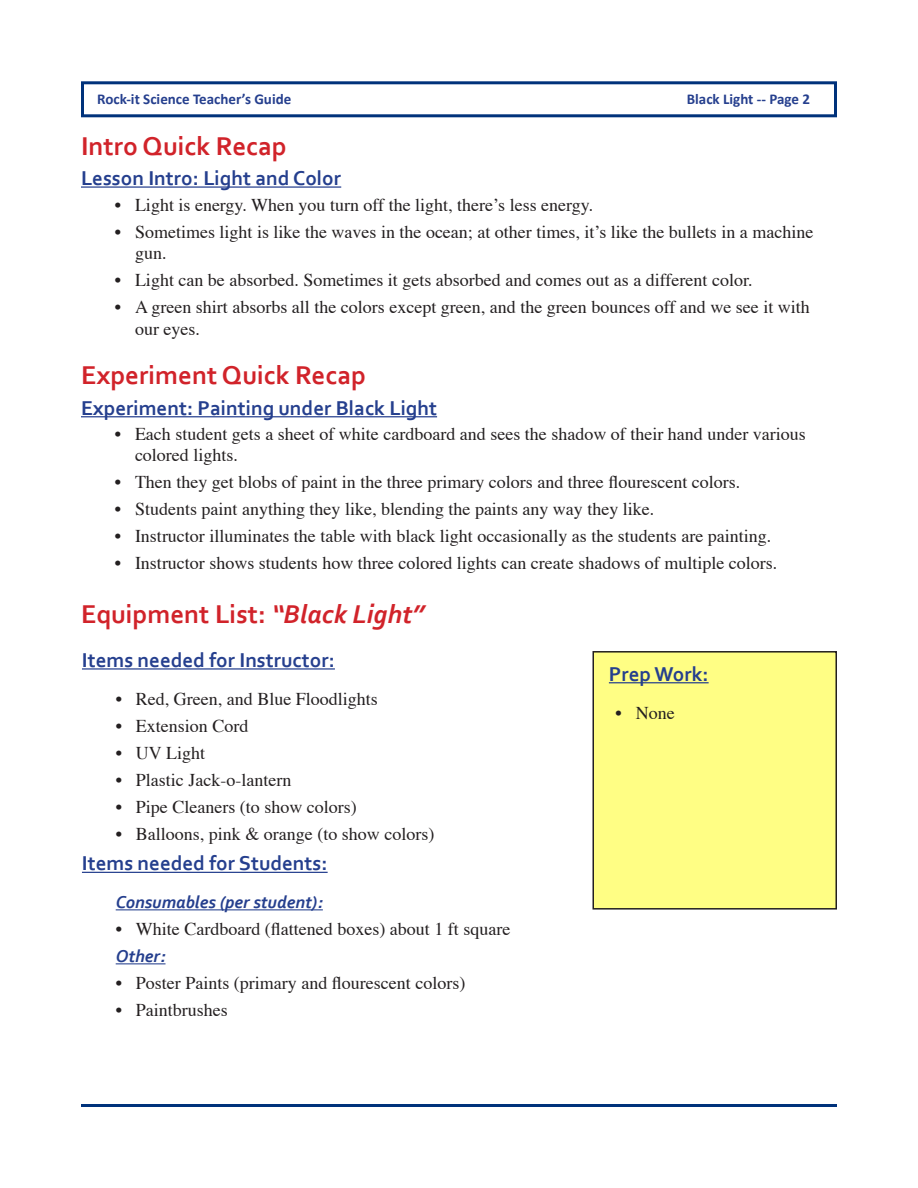
<style>
.page{position:relative;width:918px;height:1188px;background:#fff}
.page>*{position:absolute;margin:0;border:0;box-sizing:border-box;transform-origin:0 0}
.t1{font:700 27px "Corbel";color:#d1232a}
.t2{font:700 21px "Corbel";color:#253f8e}
.t3{font:18px/21.6px "Times";color:#231f20}
.t4{font:italic 700 18px "Corbel";color:#253f8e}
.t5{font:700 15px "Calibri";color:#253f8e}
.s1{font-style:italic}
</style>
<div class="page">
<div style="left:81px;top:81px;width:756px;height:36px;border:3px solid #00327b"></div>
<hr style="left:81px;top:1104px;width:756px;height:3px;background:#00327b">
<hr style="left:81px;top:186px;width:260px;height:2px;background:#253f8e">
<hr style="left:81px;top:416px;width:356px;height:1px;background:#253f8e">
<hr style="left:82px;top:668px;width:253px;height:2px;background:#253f8e">
<hr style="left:82px;top:872px;width:246px;height:1px;background:#253f8e">
<hr style="left:116px;top:909px;width:207px;height:1px;background:#253f8e">
<hr style="left:116px;top:963px;width:50px;height:1px;background:#253f8e">
<div style="left:593px;top:652px;width:243px;height:257px;background:#fffe84"></div>
<div style="left:592px;top:651px;width:245px;height:259px;border:2px solid #231f20"></div>
<hr style="left:609px;top:682px;width:100px;height:1px;background:#253f8e">
<p class="t5" style="left:97px;top:89px;width:196px">Rock-it Science Teacher’s Guide</p>
<p class="t5" style="left:687px;top:89px;width:125px">Black Light -- Page 2</p>
<h1 class="t1" style="left:81px;top:129px;width:207px">Intro Quick Recap</h1>
<p class="t2" style="left:81px;top:165px;width:262px">Lesson Intro: Light and Color</p>
<p class="t3" style="left:115px;top:192px;width:480px">• Light is energy. When you turn off the light, there’s less energy.</p>
<p class="t3" style="left:135px;top:219px;width:680px;text-indent:-20px">• Sometimes light is like the waves in the ocean; at other times, it’s like the bullets in a machine gun.</p>
<p class="t3" style="left:115px;top:268px;width:639px">• Light can be absorbed. Sometimes it gets absorbed and comes out as a different color.</p>
<p class="t3" style="left:135px;top:295px;width:676px;text-indent:-20px">• A green shirt absorbs all the colors except green, and the green bounces off and we see it with our eyes.</p>
<h1 class="t1" style="left:81px;top:358px;width:287px">Experiment Quick Recap</h1>
<p class="t2" style="left:81px;top:395px;width:358px">Experiment: Painting under Black Light</p>
<p class="t3" style="left:135px;top:421px;width:672px;text-indent:-20px">• Each student gets a sheet of white cardboard and sees the shadow of their hand under various colored lights.</p>
<p class="t3" style="left:115px;top:470px;width:627px">• Then they get blobs of paint in the three primary colors and three flourescent colors.</p>
<p class="t3" style="left:115px;top:497px;width:541px">• Students paint anything they like, blending the paints any way they like.</p>
<p class="t3" style="left:115px;top:524px;width:658px">• Instructor illuminates the table with black light occasionally as the students are painting.</p>
<p class="t3" style="left:115px;top:551px;width:664px">• Instructor shows students how three colored lights can create shadows of multiple colors.</p>
<h1 class="t1" style="left:81px;top:598px;width:345px">Equipment List: <span class="s1">“Black Light”</span></h1>
<p class="t2" style="left:82px;top:647px;width:255px">Items needed for Instructor:</p>
<p class="t3" style="left:116px;top:686px;width:264px">• Red, Green, and Blue Floodlights</p>
<p class="t3" style="left:116px;top:713px;width:134px">• Extension Cord</p>
<p class="t3" style="left:116px;top:740px;width:91px">• UV Light</p>
<p class="t3" style="left:116px;top:767px;width:177px">• Plastic Jack-o-lantern</p>
<p class="t3" style="left:116px;top:794px;width:243px">• Pipe Cleaners (to show colors)</p>
<p class="t3" style="left:116px;top:821px;width:320px">• Balloons, pink &amp; orange (to show colors)</p>
<p class="t2" style="left:82px;top:850px;width:247px">Items needed for Students:</p>
<p class="t4" style="left:116px;top:891px;width:209px">Consumables (per student):</p>
<p class="t3" style="left:116px;top:917px;width:396px">• White Cardboard (flattened boxes) about 1 ft square</p>
<p class="t4" style="left:116px;top:945px;width:51px">Other:</p>
<p class="t3" style="left:116px;top:971px;width:351px">• Poster Paints (primary and flourescent colors)</p>
<p class="t3" style="left:116px;top:998px;width:114px">• Paintbrushes</p>
<p class="t2" style="left:609px;top:661px;width:101px">Prep Work:</p>
<p class="t3" style="left:616px;top:700px;width:61px">• None</p>
</div>
